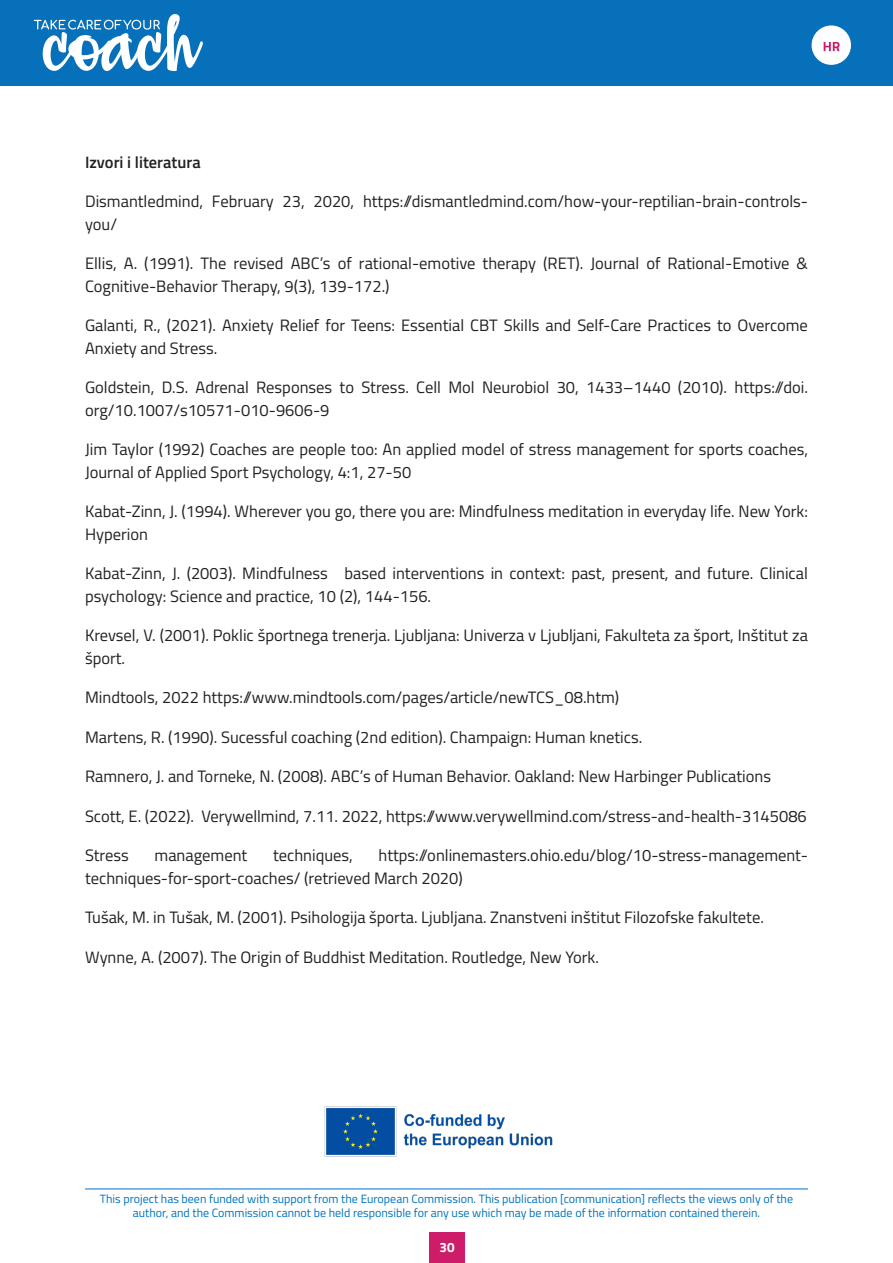
<style>
.page{position:relative;width:893px;height:1263px;background:#fff}
.page>*{position:absolute;margin:0;border:0;box-sizing:border-box;transform-origin:0 0}
.t1{font:16.5px/22.5px "Titillium Web";color:#231f20}
.t2{font:600 16.5px "Titillium Web";color:#231f20}
.t3{font:700 13.5px "Titillium Web";color:#fff}
.t4{font:12px/14.4px "Titillium Web";color:#0073bc;text-align:center}
</style>
<div class="page">
<div style="left:429px;top:1232px;width:36px;height:31px;background:#cd1c69"></div>
<hr style="left:85px;top:1188px;width:723px;height:1px;background:#0071cf">
<div style="left:0;top:0;width:893px;height:85px;background:#0770ba"></div>
<svg style="left:34px;top:14px;width:169px;height:57px"></svg>
<div style="left:812px;top:25px;width:39px;height:40px;background:#fff;border-radius:50%"></div>
<svg style="left:824px;top:42px;width:16px;height:9px"></svg>
<img style="left:324px;top:1106px;width:229px;height:51px">
<p class="t2" style="left:85px;top:149px;width:117px">Izvori i literatura</p>
<p class="t1" style="left:85px;top:189px;width:724px">Dismantledmind, February 23, 2020, https://dismantledmind.com/how-your-reptilian-brain-controls&shy;you/</p>
<p class="t1" style="left:85px;top:251px;width:724px">Ellis, A. (1991). The revised ABC’s of rational-emotive therapy (RET). Journal of Rational-Emotive &amp;<br>Cognitive-Behavior Therapy, 9(3), 139-172.)</p>
<p class="t1" style="left:85px;top:313px;width:724px">Galanti, R., (2021). Anxiety Relief for Teens: Essential CBT Skills and Self-Care Practices to Overcome<br>Anxiety and Stress.</p>
<p class="t1" style="left:85px;top:375px;width:724px">Goldstein, D.S. Adrenal Responses to Stress. Cell Mol Neurobiol 30, 1433–1440 (2010). https://doi. org/10.1007/s10571-010-9606-9</p>
<p class="t1" style="left:85px;top:437px;width:724px">Jim Taylor (1992) Coaches are people too: An applied model of stress management for sports coaches,<br>Journal of Applied Sport Psychology, 4:1, 27-50</p>
<p class="t1" style="left:85px;top:499px;width:724px">Kabat-Zinn, J. (1994). Wherever you go, there you are: Mindfulness meditation in everyday life. New York:<br>Hyperion</p>
<p class="t1" style="left:85px;top:561px;width:724px">Kabat-Zinn, J. (2003). Mindfulness ‐ based interventions in context: past, present, and future. Clinical psychology: Science and practice, 10 (2), 144-156.</p>
<p class="t1" style="left:85px;top:623px;width:724px">Krevsel, V. (2001). Poklic športnega trenerja. Ljubljana: Univerza v Ljubljani, Fakulteta za šport, Inštitut za šport.</p>
<p class="t1" style="left:85px;top:685px;width:536px">Mindtools, 2022 https://www.mindtools.com/pages/article/newTCS_08.htm)</p>
<p class="t1" style="left:85px;top:725px;width:559px">Martens, R. (1990). Sucessful coaching (2nd edition). Champaign: Human knetics.</p>
<p class="t1" style="left:85px;top:764px;width:688px">Ramnero, J. and Torneke, N. (2008). ABC’s of Human Behavior. Oakland: New Harbinger Publications</p>
<p class="t1" style="left:85px;top:804px;width:723px">Scott, E. (2022). Verywellmind, 7.11. 2022, https://www.verywellmind.com/stress-and-health-3145086</p>
<p class="t1" style="left:85px;top:843px;width:45px">Stress</p>
<p class="t1" style="left:155px;top:843px;width:94px">management</p>
<p class="t1" style="left:273px;top:843px;width:81px">techniques,</p>
<p class="t1" style="left:85px;top:843px;width:724px;text-indent:293px">https://onlinemasters.ohio.edu/blog/10-stress-management&shy;techniques-for-sport-coaches/ (retrieved March 2020)</p>
<p class="t1" style="left:85px;top:905px;width:680px">Tušak, M. in Tušak, M. (2001). Psihologija športa. Ljubljana. Znanstveni inštitut Filozofske fakultete.</p>
<p class="t1" style="left:85px;top:945px;width:515px">Wynne, A. (2007). The Origin of Buddhist Meditation. Routledge, New York.</p>
<p class="t4" style="left:100px;top:1190px;width:695px">This project has been funded with support from the European Commission. This publication [communication] reflects the views only of the author, and the Commission cannot be held responsible for any use which may be made of the information contained therein.</p>
<p class="t3" style="left:440px;top:1236px;width:17px">30</p>
</div>
